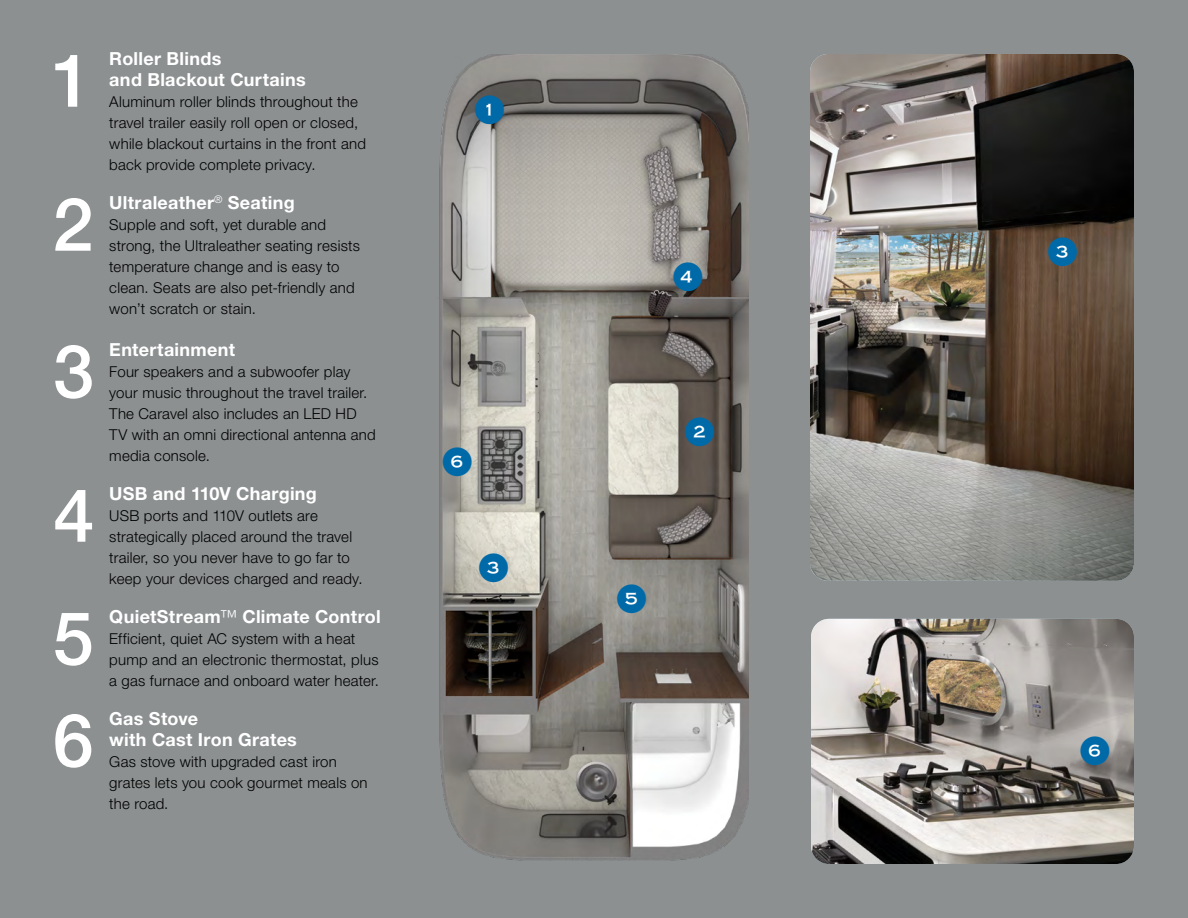
<style>
.page{position:relative;width:1188px;height:918px;background:#8c9091}
.page>*{position:absolute;margin:0;border:0;box-sizing:border-box;transform-origin:0 0}
.t1{font:500 73.8px "Helvetica Neue LT Std";color:#fff}
.t2{font:700 18px/21px "Helvetica Neue LT Std";letter-spacing:.015em;color:#fff}
.t3{font:300 15px/21px "Helvetica Neue LT Std";letter-spacing:.015em;color:#000}
.s1{font-weight:300}
</style>
<div class="page">
<img style="left:439px;top:54px;width:310px;height:807px">
<img style="left:810px;top:54px;width:324px;height:527px">
<img style="left:811px;top:619px;width:323px;height:245px">
<svg style="left:685px;top:417px;width:29px;height:29px"></svg>
<svg style="left:617px;top:585px;width:29px;height:28px"></svg>
<svg style="left:443px;top:448px;width:29px;height:28px"></svg>
<svg style="left:475px;top:95px;width:29px;height:29px"></svg>
<svg style="left:1081px;top:737px;width:29px;height:28px"></svg>
<svg style="left:479px;top:553px;width:29px;height:29px"></svg>
<svg style="left:674px;top:262px;width:28px;height:29px"></svg>
<svg style="left:1048px;top:238px;width:29px;height:28px"></svg>
<h1 class="t1" style="left:51px;top:36px;width:43px">1</h1>
<p class="t2" style="left:109px;top:47px;width:198px">Roller Blinds<br>and Blackout Curtains</p>
<p class="t3" style="left:109px;top:91px;width:258px">Aluminum roller blinds throughout the travel trailer easily roll open or closed, while blackout curtains in the front and back provide complete privacy.</p>
<h1 class="t1" style="left:52px;top:180px;width:43px">2</h1>
<p class="t2" style="left:109px;top:191px;width:187px">Ultraleather<sup>®</sup> Seating</p>
<p class="t3" style="left:109px;top:214px;width:252px">Supple and soft, yet durable and strong, the Ultraleather seating resists temperature change and is easy to clean. Seats are also pet-friendly and won’t scratch or stain.</p>
<h1 class="t1" style="left:53px;top:327px;width:43px">3</h1>
<p class="t2" style="left:109px;top:338px;width:127px">Entertainment</p>
<p class="t3" style="left:109px;top:361px;width:268px">Four speakers and a subwoofer play your music throughout the travel trailer.<br>The Caravel also includes an LED HD TV with an omni directional antenna and media console.</p>
<h1 class="t1" style="left:54px;top:471px;width:43px">4</h1>
<p class="t2" style="left:109px;top:482px;width:209px">USB and 110V Charging</p>
<p class="t3" style="left:109px;top:505px;width:255px">USB ports and 110V outlets are strategically placed around the travel trailer, so you never have to go far to keep your devices charged and ready.</p>
<h1 class="t1" style="left:53px;top:594px;width:43px">5</h1>
<p class="t2" style="left:109px;top:605px;width:273px">QuietStream<span class="s1">™</span> Climate Control</p>
<p class="t3" style="left:109px;top:628px;width:271px">Efficient, quiet AC system with a heat pump and an electronic thermostat, plus a gas furnace and onboard water heater.</p>
<h1 class="t1" style="left:53px;top:696px;width:43px">6</h1>
<p class="t2" style="left:109px;top:707px;width:189px">Gas Stove<br>with Cast Iron Grates</p>
<p class="t3" style="left:109px;top:751px;width:260px">Gas stove with upgraded cast iron grates lets you cook gourmet meals on the road.</p>
</div>
